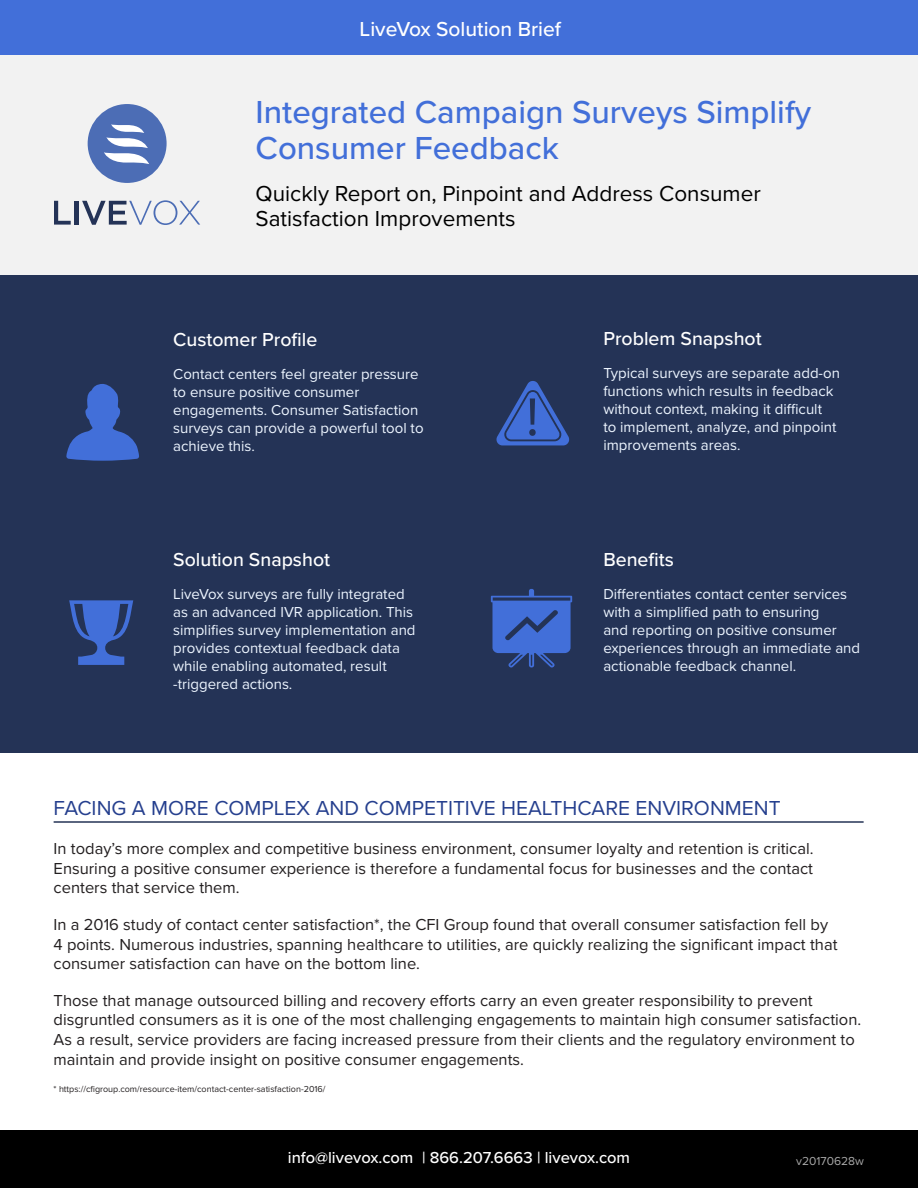
<style>
.page{position:relative;width:918px;height:1188px;background:#fff}
.page>*{position:absolute;margin:0;border:0;box-sizing:border-box;transform-origin:0 0}
.Main_Title{font:500 33px/36px "Proxima Nova";color:#426fd9}
.Subtitle{font:22.5px/25.5px "Proxima Nova";color:#000}
.Section_Header{font:21px "Proxima Nova";color:#253f8e}
.Solution_Brief{font:500 21px "Proxima Nova";color:#fff}
.Overview_Header{font:500 19.5px "Proxima Nova";color:#fff}
.t1{font:16.5px/19.8px "Proxima Nova";color:#231f20}
.t2{font:500 16.5px "Proxima Nova";color:#fff}
.Overview{font:15px/18px "Proxima Nova";color:#edf5ff}
.Overview-2{font:12px "Proxima Nova";color:#a8a8a8}
.t3{font:9px "Proxima Nova";color:#231f20}
</style>
<div class="page">
<div style="left:0;top:275px;width:918px;height:477px;background:#243356"></div>
<div style="left:0;top:41px;width:918px;height:234px;background:#f2f2f2"></div>
<svg style="left:496px;top:381px;width:74px;height:64px"></svg>
<svg style="left:69px;top:600px;width:64px;height:65px"></svg>
<svg style="left:66px;top:384px;width:73px;height:77px"></svg>
<svg style="left:491px;top:588px;width:81px;height:79px"></svg>
<div style="left:0;top:1130px;width:918px;height:58px;background:#000"></div>
<svg style="left:54px;top:201px;width:17px;height:24px"></svg>
<div style="left:74px;top:201px;width:5px;height:24px;background:#243357"></div>
<svg style="left:82px;top:200px;width:118px;height:25px"></svg>
<div style="left:88px;top:104px;width:79px;height:79px;background:#4c6db5;border-radius:50%"></div>
<svg style="left:104px;top:124px;width:45px;height:40px"></svg>
<div style="left:0;top:0;width:918px;height:55px;background:#426fd9"></div>
<hr style="left:54px;top:821px;width:810px;height:2px;background:#243356">
<p class="Solution_Brief" style="left:360px;top:14px;width:203px">LiveVox Solution Brief</p>
<p class="Main_Title" style="left:256px;top:93px;width:557px">Integrated Campaign Surveys Simplify<br>Consumer Feedback</p>
<p class="Subtitle" style="left:256px;top:180px;width:507px">Quickly Report on, Pinpoint and Address Consumer<br>Satisfaction Improvements</p>
<p class="Overview_Header" style="left:173px;top:325px;width:146px">Customer Profile</p>
<p class="Overview" style="left:173px;top:364px;width:252px">Contact centers feel greater pressure to ensure positive consumer engagements. Consumer Satisfaction surveys can provide a powerful tool to achieve this.</p>
<p class="Overview_Header" style="left:173px;top:545px;width:158px">Solution Snapshot</p>
<p class="Overview" style="left:173px;top:584px;width:244px">LiveVox surveys are fully integrated as an advanced IVR application. This simplifies survey implementation and provides contextual feedback data while enabling automated, result -triggered actions.</p>
<p class="Overview_Header" style="left:603px;top:324px;width:160px">Problem Snapshot</p>
<p class="Overview" style="left:603px;top:364px;width:238px">Typical surveys are separate add-on functions which results in feedback without context, making it difficult<br>to implement, analyze, and pinpoint improvements areas.</p>
<p class="Overview_Header" style="left:603px;top:545px;width:72px">Benefits</p>
<p class="Overview" style="left:603px;top:584px;width:258px">Differentiates contact center services with a simplified path to ensuring<br>and reporting on positive consumer experiences through an immediate and actionable feedback channel.</p>
<p class="Section_Header" style="left:54px;top:792px;width:729px">FACING A MORE COMPLEX AND COMPETITIVE HEALTHCARE ENVIRONMENT</p>
<p class="t1" style="left:54px;top:838px;width:762px;text-align:justify">In today’s more complex and competitive business environment, consumer loyalty and retention is critical.<br>Ensuring a positive consumer experience is therefore a fundamental focus for businesses and the contact centers that service them.</p>
<p class="t1" style="left:54px;top:914px;width:785px">In a 2016 study of contact center satisfaction*, the CFI Group found that overall consumer satisfaction fell by<br>4 points. Numerous industries, spanning healthcare to utilities, are quickly realizing the significant impact that consumer satisfaction can have on the bottom line.</p>
<p class="t1" style="left:54px;top:990px;width:809px">Those that manage outsourced billing and recovery efforts carry an even greater responsibility to prevent disgruntled consumers as it is one of the most challenging engagements to maintain high consumer satisfaction.<br>As a result, service providers are facing increased pressure from their clients and the regulatory environment to maintain and provide insight on positive consumer engagements.</p>
<p class="t3" style="left:54px;top:1083px;width:273px">* https://cfigroup.com/resource-item/contact-center-satisfaction-2016/</p>
<p class="t2" style="left:288px;top:1145px;width:344px">info@livevox.com | 866.207.6663 | livevox.com</p>
<p class="Overview-2" style="left:796px;top:1152px;width:69px">v20170628w</p>
</div>
